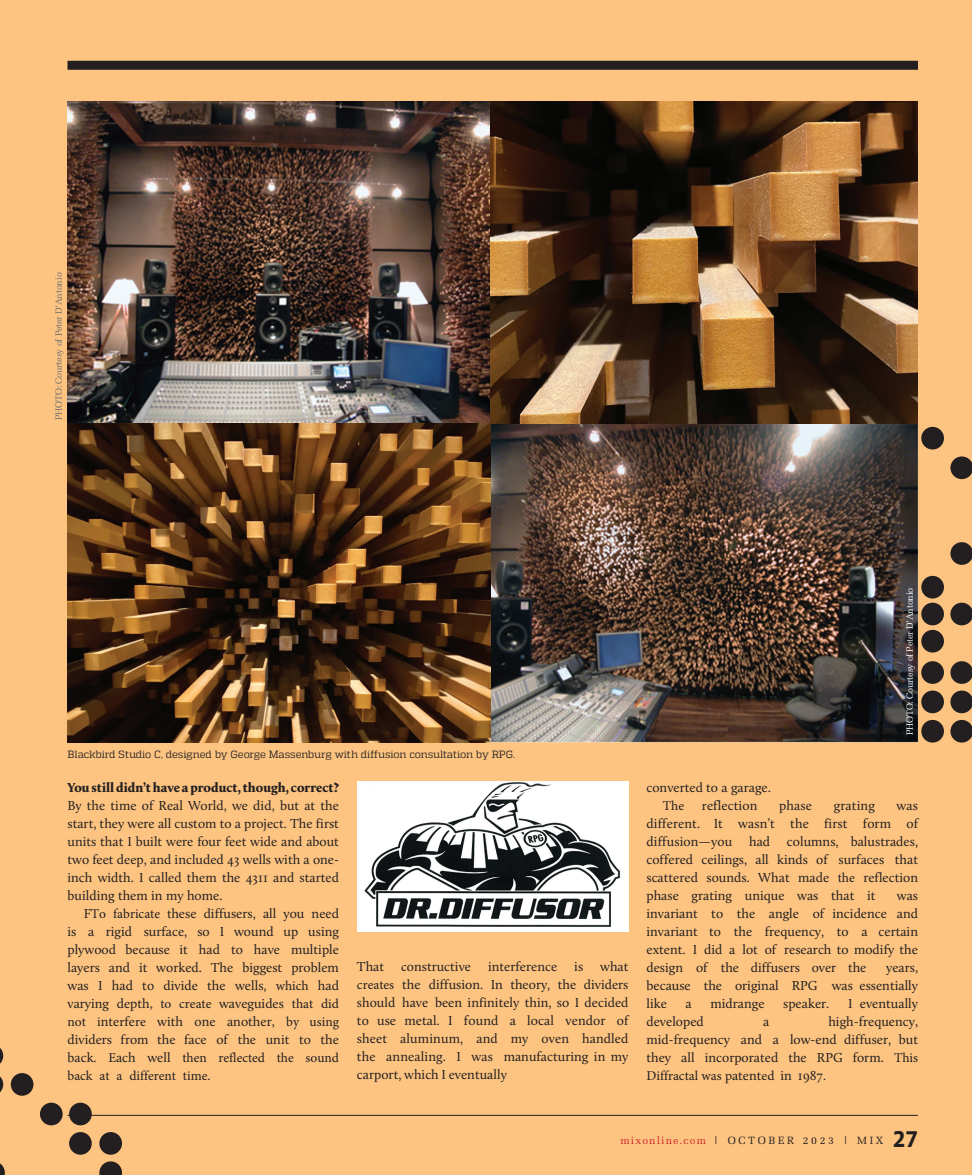
<style>
.page{position:relative;width:972px;height:1175px;background:#fff}
.page>*{position:absolute;margin:0;border:0;box-sizing:border-box;transform-origin:0 0}
.Body{font:13.5px/18px "Calluna";color:#231f20;text-align:justify}
.Body-2{font:13.5px "Minion Pro";color:#231f20}
.Body-3{font:900 13.5px "Calluna";color:#231f20}
.t1{font:10.5px "Quadon";letter-spacing:-.01em;color:#231f20}
.t2{font:10.5px "Melior LT Std";letter-spacing:.25em;color:#231f20}
.Credit{font:9px "Melior LT Std";letter-spacing:-.02em;color:#fff}
.Credit-2{font:9px "Melior LT Std";letter-spacing:-.02em;color:#6c6d70}
.s1{font-family:"Minion Pro"}
.s2{font-family:"Calluna"}
.s3{color:#d1232a}
.s4{font-family:"Apex New";font-weight:700;font-size:21px}
</style>
<div class="page">
<div style="left:0;top:0;width:972px;height:1174px;background:#fdc481"></div>
<hr style="left:68px;top:1114px;width:850px;height:1px;background:#231f20">
<div style="left:68px;top:61px;width:850px;height:9px;background:#231f20"></div>
<svg style="left:950px;top:456px;width:22px;height:23px"></svg>
<svg style="left:950px;top:542px;width:22px;height:23px"></svg>
<div style="left:921px;top:576px;width:23px;height:22px;background:#231f20;border-radius:50%"></div>
<div style="left:921px;top:602px;width:23px;height:23px;background:#231f20;border-radius:50%"></div>
<div style="left:921px;top:630px;width:23px;height:22px;background:#231f20;border-radius:50%"></div>
<div style="left:921px;top:661px;width:23px;height:23px;background:#231f20;border-radius:50%"></div>
<div style="left:921px;top:690px;width:23px;height:23px;background:#231f20;border-radius:50%"></div>
<div style="left:921px;top:720px;width:23px;height:22px;background:#231f20;border-radius:50%"></div>
<svg style="left:950px;top:661px;width:22px;height:23px"></svg>
<svg style="left:950px;top:690px;width:22px;height:23px"></svg>
<svg style="left:950px;top:720px;width:22px;height:22px"></svg>
<svg style="left:950px;top:602px;width:22px;height:23px"></svg>
<div style="left:921px;top:427px;width:23px;height:22px;background:#231f20;border-radius:50%"></div>
<img style="left:357px;top:781px;width:271px;height:150px">
<img style="left:490px;top:424px;width:428px;height:318px">
<img style="left:68px;top:101px;width:422px;height:323px">
<img style="left:490px;top:101px;width:428px;height:323px">
<img style="left:68px;top:424px;width:422px;height:318px">
<div style="left:40px;top:1102px;width:23px;height:23px;background:#231f20;border-radius:50%"></div>
<div style="left:69px;top:1102px;width:23px;height:23px;background:#231f20;border-radius:50%"></div>
<div style="left:69px;top:1132px;width:23px;height:22px;background:#231f20;border-radius:50%"></div>
<div style="left:99px;top:1132px;width:23px;height:22px;background:#231f20;border-radius:50%"></div>
<svg style="left:99px;top:1161px;width:23px;height:13px"></svg>
<div style="left:11px;top:1073px;width:22px;height:22px;background:#231f20;border-radius:50%"></div>
<svg style="left:0;top:1076px;width:3px;height:17px"></svg>
<svg style="left:0;top:1048px;width:3px;height:16px"></svg>
<svg style="left:0;top:1163px;width:5px;height:11px"></svg>
<p class="Credit-2" style="left:53px;top:420px;width:149px;rotate:-90deg">PHOTO: Courtesy of Peter D’Antonio</p>
<p class="t1" style="left:68px;top:748px;width:449px">Blackbird Studio C, designed by George Massenburg with diffusion consultation by RPG.</p>
<p class="Body-3" style="left:68px;top:779px;width:273px">You still didn’t have a product, though, correct?</p>
<p class="Body" style="left:67px;top:796px;width:273px">By the time of Real World, we did, but at the</p>
<p class="Body" style="left:68px;top:814px;width:273px">start, they were all custom to a project. The first</p>
<p class="Body" style="left:67px;top:832px;width:273px">units that I built were four feet wide and about</p>
<p class="Body" style="left:67px;top:850px;width:273px">two feet deep, and included 43 wells with a one-</p>
<p class="Body" style="left:68px;top:868px;width:273px">inch width. I called them the 4311 and started</p>
<p class="Body" style="left:68px;top:886px;width:157px">building them in my home.</p>
<p class="Body" style="left:84px;top:904px;width:257px">F<span class="s1">To fabricate t</span>hese diffusers, all you need</p>
<p class="Body" style="left:68px;top:922px;width:273px">is a rigid surface, so I wound up using</p>
<p class="Body" style="left:68px;top:940px;width:273px">plywood because it had to have multiple</p>
<p class="Body" style="left:68px;top:958px;width:273px">layers and it worked. The biggest problem</p>
<p class="Body" style="left:68px;top:976px;width:273px">was I had to divide the wells, <span class="s1">which</span> had</p>
<p class="Body" style="left:68px;top:994px;width:273px">varying depth<span class="s1">, to create</span> waveguides <span class="s1">that did</span></p>
<p class="Body" style="left:68px;top:1012px;width:273px"><span class="s1">not i</span>nte<span class="s1">r</span>fe<span class="s1">re</span> with one another<span class="s1">, by using</span></p>
<p class="Body" style="left:68px;top:1030px;width:273px">dividers from the face of the unit to the</p>
<p class="Body-2" style="left:68px;top:1048px;width:273px"><span class="s2">back</span>. E<span class="s2">ach well</span> then reflected the sound</p>
<p class="Body-2" style="left:68px;top:1066px;width:145px">back at a different time.</p>
<p class="Body" style="left:357px;top:957px;width:29px">That</p>
<p class="Body" style="left:401px;top:957px;width:71px"><span class="s1">c</span>onstructive</p>
<p class="Body" style="left:488px;top:957px;width:71px">interference</p>
<p class="Body" style="left:574px;top:957px;width:10px">is</p>
<p class="Body" style="left:357px;top:957px;width:273px;text-indent:243px">what <span class="s1">creates</span> the diffusion. In theory, the dividers should have been infinitely thin, so I decided to use metal. I found a local vendor of sheet aluminum, and my oven handled the annealing. I was manufacturing in my carport, which I eventually</p>
<p class="Credit" style="left:904px;top:735px;width:149px;rotate:-90deg">PHOTO: Courtesy of Peter D’Antonio</p>
<p class="Body" style="left:663px;top:778px;width:110px;text-indent:-16px">converted to a garage.<br><span class="s1">The</span></p>
<p class="Body" style="left:702px;top:796px;width:57px"><span class="s1">r</span>eflection</p>
<p class="Body" style="left:779px;top:796px;width:34px">phase</p>
<p class="Body" style="left:834px;top:796px;width:43px">grating</p>
<p class="Body" style="left:646px;top:796px;width:273px;text-indent:250px">was different. It wasn’t the first form of diffusion—you had columns, balustrades, coffered ceilings, all kinds of surfaces that scattered sounds. What made <span class="s1">the</span> reflection phase grating unique was that it</p>
<p class="Body" style="left:646px;top:886px;width:273px;text-indent:250px">was invariant to the angle of incidence and invariant to the frequency, to a certain extent. I did a lot of research to modify the design of the diffusers over the</p>
<p class="Body" style="left:646px;top:958px;width:273px;text-indent:240px">years<span class="s1">, </span>because the original RPG was essentially like</p>
<p class="Body" style="left:686px;top:994px;width:8px">a</p>
<p class="Body" style="left:710px;top:994px;width:56px">midrange</p>
<p class="Body" style="left:783px;top:994px;width:48px">speaker.</p>
<p class="Body" style="left:848px;top:994px;width:72px">I eventually</p>
<p class="Body" style="left:646px;top:1012px;width:59px">developed</p>
<p class="Body" style="left:763px;top:1012px;width:8px">a</p>
<p class="Body" style="left:646px;top:1012px;width:273px;text-indent:182px">high-frequency<span class="s1">, </span>mid-frequency and a low-end diffuser, but they all incorporated the RPG form. <span class="s1">This Diffractal was p</span>atent<span class="s1">ed</span> in 1987<span class="s1">.</span></p>
<p class="t2" style="left:621px;top:1133px;width:299px"><span class="s3">mixonline.com</span> | OCTOBER 2023 | MIX <span class="s4">27</span></p>
</div>
